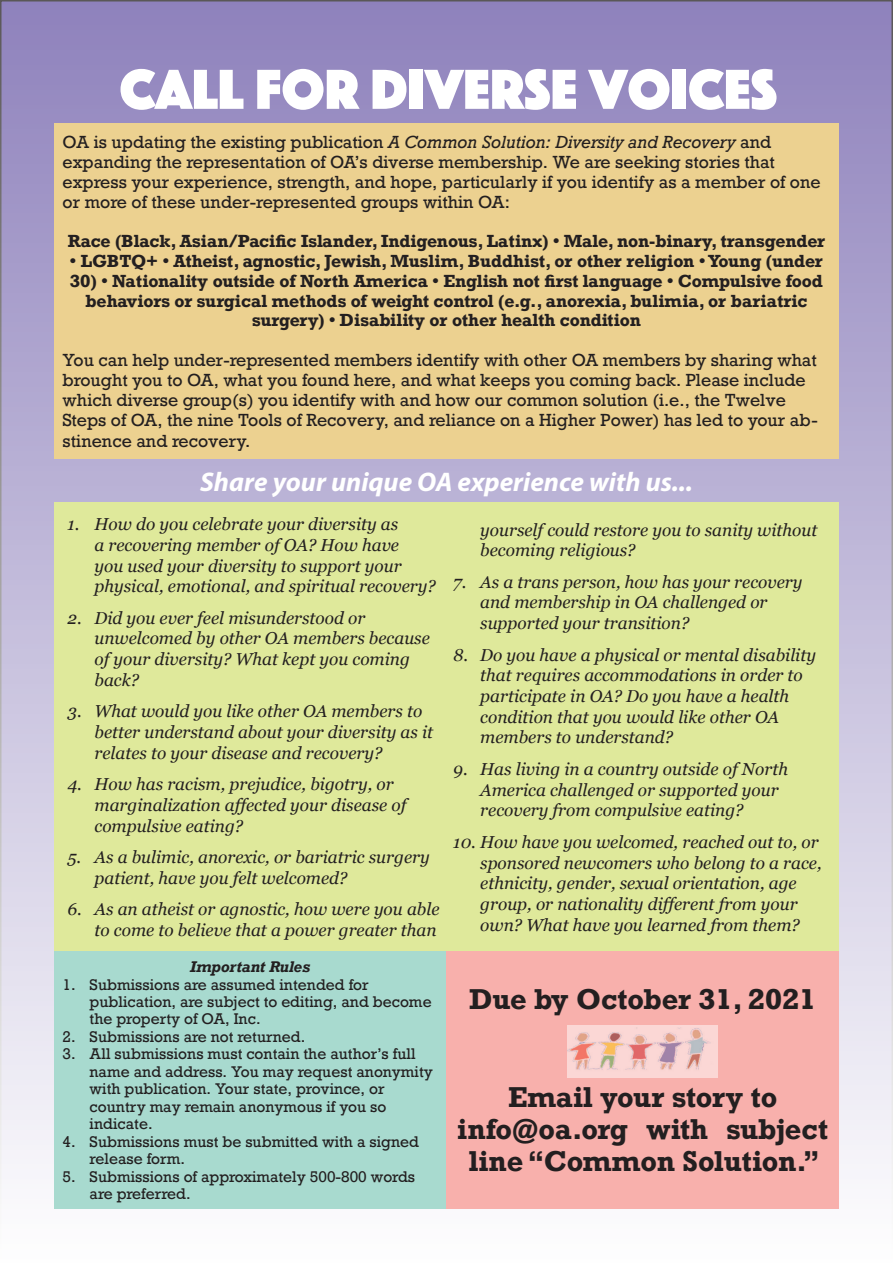
<style>
.page{position:relative;width:893px;height:1263px;background:#fff}
.page>*{position:absolute;margin:0;border:0;box-sizing:border-box;transform-origin:0 0}
.t1{font:58.5px "Phosphate Solid";color:#fff}
.t2{font:700 27px/32.4px "Rockwell";color:#231f20;text-align:center}
.t3{font:italic 700 27px "Myriad Pro";color:#fff}
.t4{font:italic 17.25px/20.7px "Georgia";color:#231f20}
.t5{font:16.5px/19.8px "Rockwell";color:#231f20}
.t6{font:700 16.5px/19.8px "Rockwell";letter-spacing:-.01em;color:#231f20;text-align:center}
.t7{font:14.55px/17.4px "Rockwell";color:#231f20}
.t8{font:italic 700 14.55px "Rockwell";letter-spacing:-.015em;color:#231f20}
.s1{font-style:italic}
</style>
<div class="page">
<div style="left:1px;top:1px;width:891px;height:1261px;background:linear-gradient(to bottom,#8f82bc,#fefefe)"></div>
<div style="left:54px;top:124px;width:785px;height:335px;background:#ecd190"></div>
<div style="left:54px;top:502px;width:785px;height:449px;background:#dfe99b"></div>
<div style="left:54px;top:951px;width:392px;height:258px;background:#a8dacf"></div>
<div style="left:446px;top:951px;width:393px;height:258px;background:#f8b0ac"></div>
<img style="left:568px;top:1026px;width:149px;height:51px">
<p class="t1" style="left:119px;top:48px;width:659px">CALL FOR DIVERSE VOICES</p>
<p class="t5" style="left:63px;top:133px;width:759px">OA is updating the existing publication <span class="s1">A Common Solution: Diversity and Recovery</span> and expanding the representation of OA’s diverse membership. We are seeking stories that express your experience, strength, and hope, particularly if you identify as a member of one or more of these under-represented groups within OA:</p>
<p class="t6" style="left:68px;top:231px;width:759px">Race (Black, Asian/Pacific Islander, Indigenous, Latinx) • Male, non-binary, transgender</p>
<p class="t6" style="left:70px;top:251px;width:755px">• LGBTQ+ • Atheist, agnostic, Jewish, Muslim, Buddhist, or other religion • Young (under</p>
<p class="t6" style="left:70px;top:271px;width:755px">30) • Nationality outside of North America • English not first language • Compulsive food behaviors or surgical methods of weight control (e.g., anorexia, bulimia, or bariatric surgery) • Disability or other health condition</p>
<p class="t5" style="left:63px;top:350px;width:757px">You can help under-represented members identify with other OA members by sharing what brought you to OA, what you found here, and what keeps you coming back. Please include which diverse group(s) you identify with and how our common solution (i.e., the Twelve Steps of OA, the nine Tools of Recovery, and reliance on a Higher Power) has led to your ab-</p>
<p class="t5" style="left:63px;top:431px;width:189px">stinence and recovery.</p>
<p class="t3" style="left:200px;top:464px;width:494px">Share your unique OA experience with us...</p>
<p class="t4" style="left:94px;top:513px;width:343px;text-indent:-27px">1. How do you celebrate your diversity as<br>a recovering member of OA? How have<br>you used your diversity to support your physical, emotional, and spiritual recovery?</p>
<p class="t4" style="left:94px;top:607px;width:337px;text-indent:-27px">2. Did you ever feel misunderstood or unwelcomed by other OA members because of your diversity? What kept you coming back?</p>
<p class="t4" style="left:94px;top:700px;width:340px;text-indent:-27px">3. What would you like other OA members to better understand about your diversity as it relates to your disease and recovery?</p>
<p class="t4" style="left:94px;top:773px;width:313px;text-indent:-27px">4. How has racism, prejudice, bigotry, or marginalization affected your disease of compulsive eating?</p>
<p class="t4" style="left:94px;top:846px;width:337px;text-indent:-27px">5. As a bulimic, anorexic, or bariatric surgery patient, have you felt welcomed?</p>
<p class="t4" style="left:68px;top:898px;width:373px;text-align:right">6. As an atheist or agnostic, how were you able to come to believe that a power greater than</p>
<p class="t8" style="left:190px;top:957px;width:122px">Important Rules</p>
<p class="t7" style="left:90px;top:976px;width:343px;text-indent:-27px">1. Submissions are assumed intended for publication, are subject to editing, and become the property of OA, Inc.</p>
<p class="t7" style="left:63px;top:1028px;width:244px">2. Submissions are not returned.</p>
<p class="t7" style="left:90px;top:1046px;width:345px;text-indent:-27px">3. All submissions must contain the author’s full name and address. You may request anonymity with publication. Your state, province, or country may remain anonymous if you so indicate.</p>
<p class="t7" style="left:90px;top:1133px;width:331px;text-indent:-27px">4. Submissions must be submitted with a signed release form.</p>
<p class="t7" style="left:90px;top:1168px;width:327px;text-indent:-27px">5. Submissions of approximately 500-800 words are preferred.</p>
<p class="t4" style="left:480px;top:518px;width:339px">yourself could restore you to sanity without becoming religious?</p>
<p class="t4" style="left:480px;top:571px;width:324px;text-indent:-27px">7. As a trans person, how has your recovery and membership in OA challenged or supported your transition?</p>
<p class="t4" style="left:480px;top:644px;width:337px;text-indent:-27px">8. Do you have a physical or mental disability that requires accommodations in order to participate in OA? Do you have a health condition that you would like other OA members to understand?</p>
<p class="t4" style="left:480px;top:758px;width:309px;text-indent:-27px">9. Has living in a country outside of North<br>America challenged or supported your recovery from compulsive eating?</p>
<p class="t4" style="left:480px;top:831px;width:343px;text-indent:-27px">10. How have you welcomed, reached out to, or sponsored newcomers who belong to a race, ethnicity, gender, sexual orientation, age group, or nationality different from your own? What have you learned from them?</p>
<p class="t2" style="left:469px;top:983px;width:348px">Due by October 31, 2021</p>
<p class="t2" style="left:508px;top:1080px;width:271px">Email your story to</p>
<p class="t2" style="left:457px;top:1112px;width:372px">info@oa.org with subject line “Common Solution.”</p>
</div>
